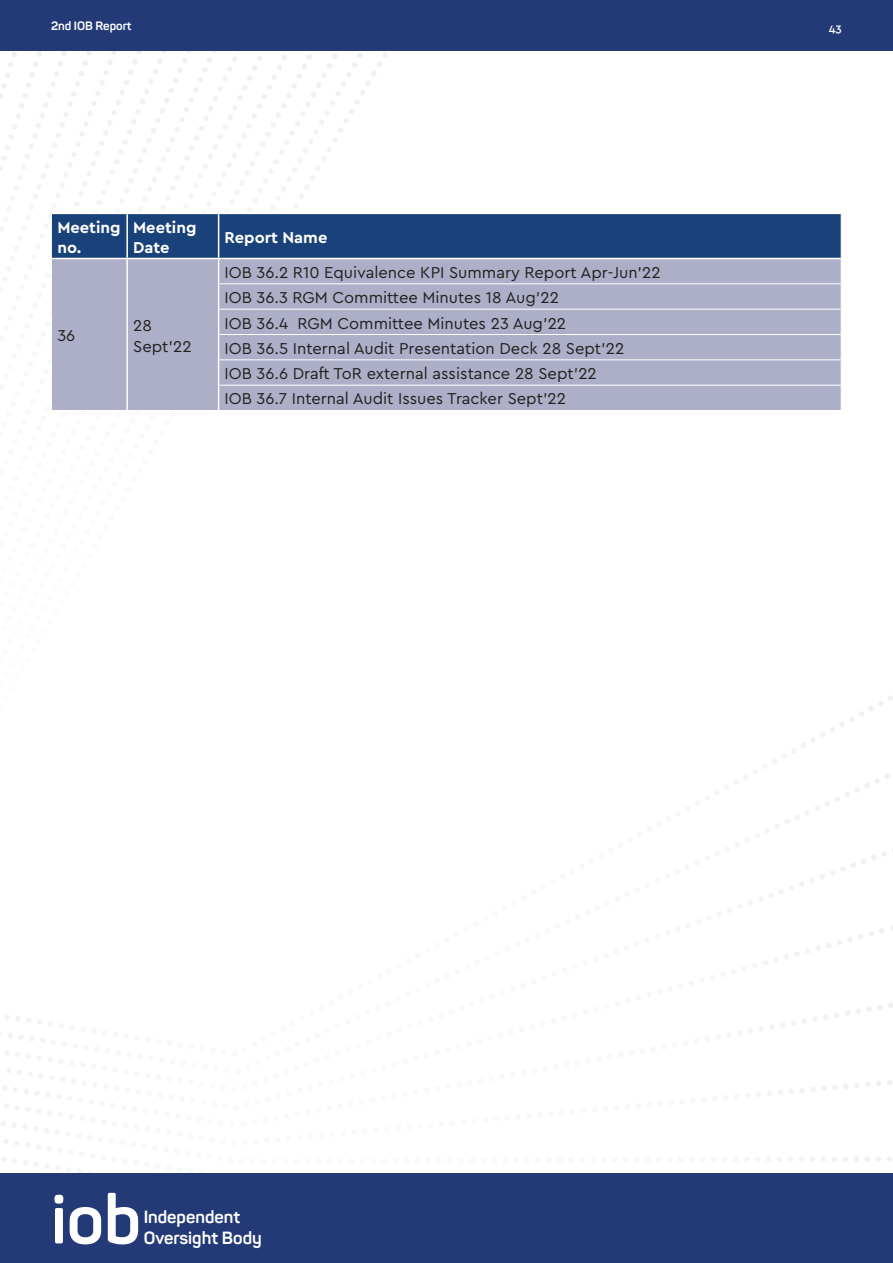
<style>
.page{position:relative;width:893px;height:1263px;background:#fff}
.page>*{position:absolute;margin:0;border:0;box-sizing:border-box;transform-origin:0 0}
.t1{font:700 68.4px "Panton";color:#fff}
.t2{font:700 17.4px/20.9px "Panton";color:#fff}
.t3{font:16.5px/25.3px "Cera Pro";color:#231f20}
.t4{font:700 16.5px/19.8px "Cera Pro";color:#fff}
.t5{font:700 12px "Panton";color:#fff}
.t6{font:500 12px "Cera PRO";color:#fff}
</style>
<div class="page">
<svg style="left:820px;top:696px;width:73px;height:41px"></svg>
<svg style="left:51px;top:213px;width:791px;height:197px;background:#8f99b8"></svg>
<div style="left:0;top:1174px;width:893px;height:89px;background:#233a77"></div>
<div style="left:0;top:0;width:893px;height:51px;background:#233a77"></div>
<p class="t5" style="left:51px;top:18px;width:82px">2nd IOB Report</p>
<p class="t6" style="left:829px;top:20px;width:15px">43</p>
<p class="t4" style="left:57px;top:217px;width:65px">Meeting no.</p>
<p class="t4" style="left:133px;top:217px;width:65px">Meeting<br>Date</p>
<p class="t4" style="left:225px;top:226px;width:104px">Report Name</p>
<p class="t3" style="left:57px;top:322px;width:19px">36</p>
<p class="t3" style="left:133px;top:314px;width:60px;line-height:21px">28<br>Sept'22</p>
<p class="t3" style="left:225px;top:259px;width:438px">IOB 36.2 R10 Equivalence KPI Summary Report Apr-Jun'22<br>IOB 36.3 RGM Committee Minutes 18 Aug'22<br>IOB 36.4 RGM Committee Minutes 23 Aug'22<br>IOB 36.5 Internal Audit Presentation Deck 28 Sept’22<br>IOB 36.6 Draft ToR external assistance 28 Sept’22<br>IOB 36.7 Internal Audit Issues Tracker Sept’22</p>
<h1 class="t1" style="left:51px;top:1177px;width:91px">iob</h1>
<p class="t2" style="left:144px;top:1206px;width:120px">Independent<br>Oversight Body</p>
</div>
